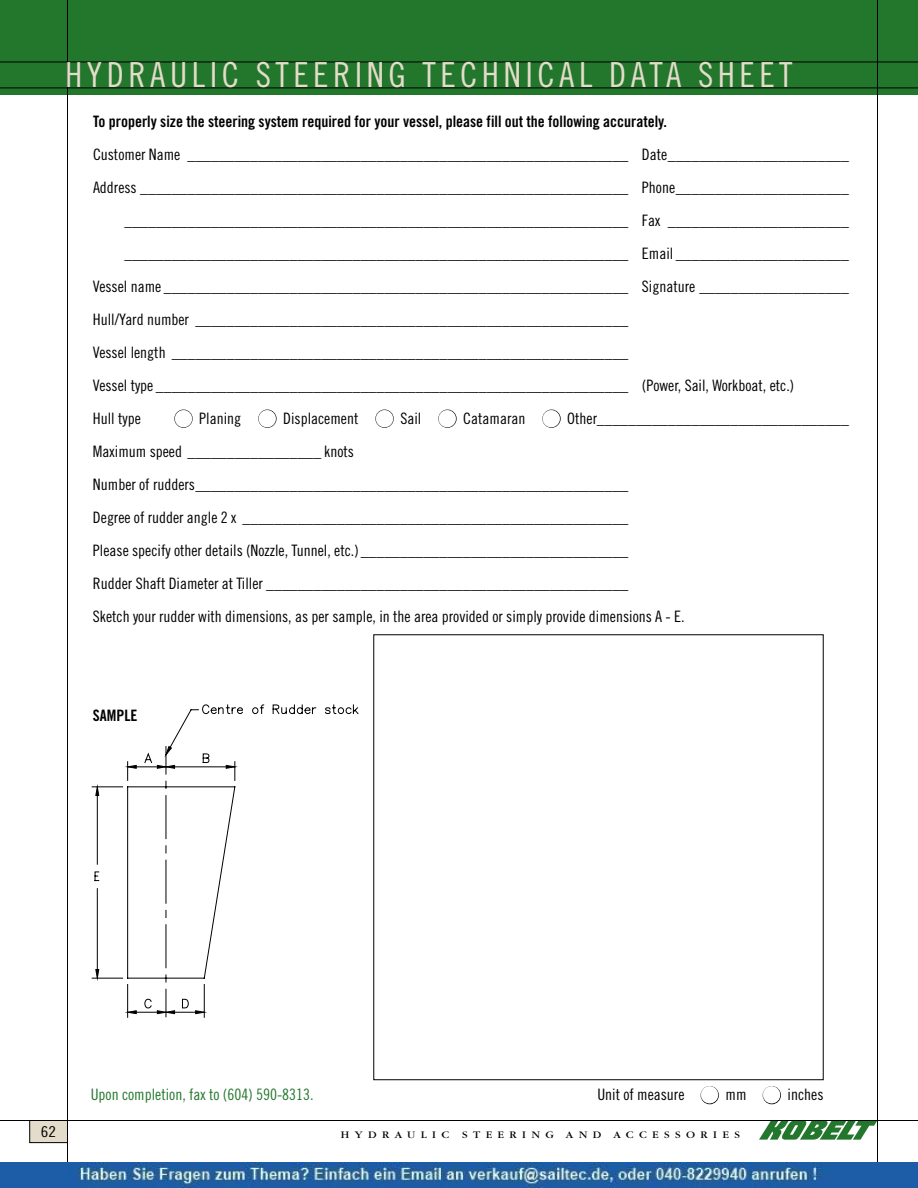
<style>
.page{position:relative;width:918px;height:1188px;background:#fff}
.page>*{position:absolute;margin:0;border:0;box-sizing:border-box;transform-origin:0 0}
.t1{font:34.5px "Trade Gothic Cond Eighteen";color:#e4dcca}
.t2{font:15.75px/33px "Trade Gothic Cond Eighteen";color:#000}
.t3{font:15.75px "Trade Gothic Bold Cond Twenty";color:#000}
.t4{font:15.75px "Trade Gothic Cond Eighteen";color:#23772d}
.t5{font:15px "Trade Gothic Cond Eighteen";color:#000;scale:1.15 1}
.t6{font:10.5px "Garamond";letter-spacing:.45em;color:#000;scale:1.15 1}
.s1{color:#fff}
</style>
<div class="page">
<div style="left:30px;top:1120px;width:38px;height:23px;background:#e4dcca"></div>
<div style="left:30px;top:1120px;width:38px;height:23px;border:1px solid #000"></div>
<div style="left:0;top:0;width:918px;height:94px;background:#23772d"></div>
<svg style="left:759px;top:1121px;width:118px;height:19px"></svg>
<div style="left:701px;top:1086px;width:18px;height:18px;border:1px solid #000;border-radius:50%"></div>
<div style="left:763px;top:1086px;width:18px;height:18px;border:1px solid #000;border-radius:50%"></div>
<svg style="left:92px;top:705px;width:266px;height:274px"></svg>
<svg style="left:95px;top:746px;width:145px;height:272px"></svg>
<div style="left:174px;top:410px;width:19px;height:18px;border:1px solid #000;border-radius:50%"></div>
<div style="left:258px;top:410px;width:18px;height:18px;border:1px solid #000;border-radius:50%"></div>
<div style="left:376px;top:410px;width:18px;height:18px;border:1px solid #000;border-radius:50%"></div>
<div style="left:438px;top:410px;width:19px;height:18px;border:1px solid #000;border-radius:50%"></div>
<div style="left:542px;top:410px;width:19px;height:18px;border:1px solid #000;border-radius:50%"></div>
<hr style="left:0;top:62px;width:918px;height:1px;background:#000">
<hr style="left:0;top:88px;width:918px;height:1px;background:#000">
<hr style="left:67px;top:0;width:1px;height:1188px;background:#000">
<hr style="left:877px;top:0;width:1px;height:1188px;background:#000">
<hr style="left:0;top:1120px;width:918px;height:1px;background:#000">
<img style="left:0;top:1162px;width:918px;height:26px">
<h1 class="t1" style="left:65px;top:54px;width:20px">hydraulic</h1>
<h1 class="t1" style="left:256px;top:54px;width:20px">steering</h1>
<h1 class="t1" style="left:423px;top:54px;width:20px">technical</h1>
<h1 class="t1" style="left:609px;top:54px;width:19px">data</h1>
<h1 class="t1" style="left:698px;top:54px;width:20px">sheet</h1>
<p class="t3" style="left:93px;top:112px;width:575px">To properly size the steering system required for your vessel, please fill out the following accurately.</p>
<p class="t2" style="left:93px;top:137px;width:757px">Customer Name ________________________________________________________ Date_______________________</p>
<p class="t2" style="left:93px;top:170px;width:757px">Address ______________________________________________________________ Phone______________________</p>
<p class="t2" style="left:124px;top:203px;width:726px">________________________________________________________________ Fax _______________________</p>
<p class="t2" style="left:124px;top:236px;width:726px">________________________________________________________________ Email ______________________</p>
<p class="t2" style="left:93px;top:269px;width:757px">Vessel name ___________________________________________________________ Signature ___________________</p>
<p class="t2" style="left:93px;top:302px;width:537px">Hull/Yard number _______________________________________________________</p>
<p class="t2" style="left:93px;top:335px;width:537px">Vessel length __________________________________________________________</p>
<p class="t2" style="left:93px;top:368px;width:703px">Vessel type ____________________________________________________________ (Power, Sail, Workboat, etc.)</p>
<p class="t2" style="left:93px;top:401px;width:49px">Hull type</p>
<p class="t2" style="left:93px;top:402px;width:758px;text-indent:81px"><span class="s1">●</span> Planing <span class="s1">●</span> Displacement <span class="s1">●</span> Sail <span class="s1">●</span> Catamaran <span class="s1">●</span> Other________________________________ Maximum speed _________________ knots<br>Number of rudders_______________________________________________________<br>Degree of rudder angle 2 x _________________________________________________<br>Please specify other details (Nozzle, Tunnel, etc.) __________________________________<br>Rudder Shaft Diameter at Tiller ______________________________________________<br>Sketch your rudder with dimensions, as per sample, in the area provided or simply provide dimensions A - E.</p>
<p class="t3" style="left:93px;top:706px;width:46px">Sample</p>
<p class="t4" style="left:91px;top:1085px;width:222px">Upon completion, fax to (604) 590-8313.</p>
<p class="t2" style="left:597px;top:1078px;width:228px">Unit of measure <span class="s1">●</span> mm <span class="s1">●</span> inches</p>
<p class="t5" style="left:41px;top:1123px;width:15px">62</p>
<p class="t6" style="left:341px;top:1130px;width:348px">HYDRAULIC STEERING AND ACCESSORIES</p>
</div>
